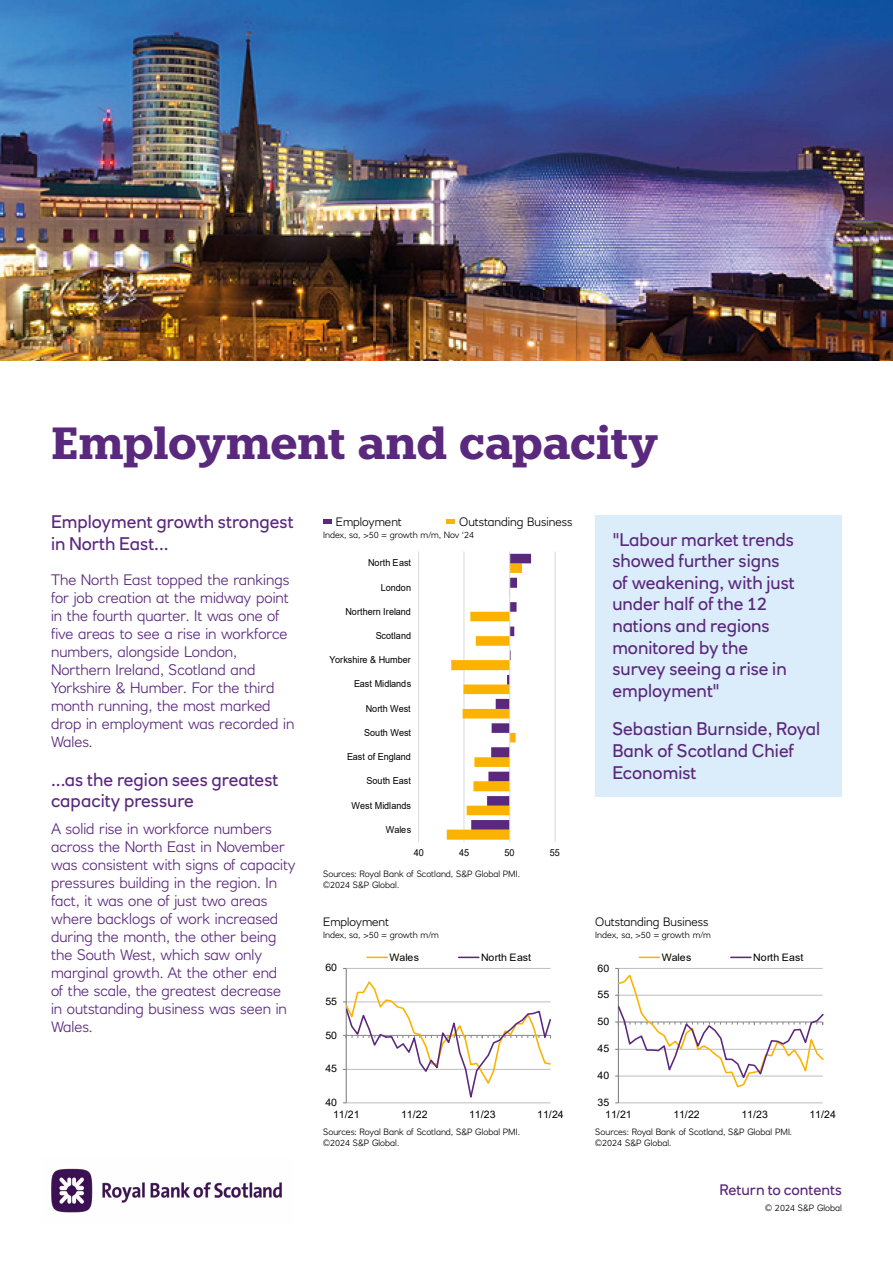
<style>
.page{position:relative;width:893px;height:1263px;background:#fff}
.page>*{position:absolute;margin:0;border:0;box-sizing:border-box;transform-origin:0 0}
.H1_2{font:700 45px "Knile";letter-spacing:-.02em;color:#5a287d}
.t1{font:18px/21.6px "RN House Sans";color:#5a287d}
.t2{font:300 15px/18px "RN House Sans";color:#5a287d}
.t3{font:15px "RN House Sans";color:#5a287d}
.P_Small{font:300 12px "RN House Sans";color:#000}
.t4{font:10.35px "Arial";letter-spacing:-.005em;color:#000}
.t5{font:9.6px "Arial";letter-spacing:-.005em;color:#000;scale:.95 1}
.P_Small-2{font:300 9px/10.8px "RN House Sans";color:#000}
</style>
<div class="page">
<img style="left:51px;top:1168px;width:231px;height:45px">
<hr style="left:346px;top:968px;width:204px;height:1px;background:#bfbfbf">
<hr style="left:346px;top:968px;width:1px;height:135px;background:#7f7f7f">
<svg style="left:343px;top:979px;width:208px;height:124px"></svg>
<hr style="left:367px;top:956px;width:20px;height:2px;background:#fbb200">
<hr style="left:459px;top:956px;width:20px;height:2px;background:#5a287d">
<img style="left:0;top:0;width:893px;height:360px">
<hr style="left:618px;top:1102px;width:205px;height:1px;background:#bfbfbf">
<hr style="left:618px;top:968px;width:1px;height:135px;background:#7f7f7f">
<svg style="left:615px;top:968px;width:208px;height:120px"></svg>
<hr style="left:639px;top:956px;width:20px;height:2px;background:#fbb200">
<hr style="left:731px;top:956px;width:20px;height:2px;background:#5a287d">
<hr style="left:418px;top:551px;width:1px;height:291px;background:#d9d9d9">
<hr style="left:464px;top:551px;width:1px;height:291px;background:#d9d9d9">
<hr style="left:555px;top:551px;width:1px;height:291px;background:#d9d9d9">
<svg style="left:447px;top:554px;width:84px;height:286px"></svg>
<hr style="left:509px;top:551px;width:1px;height:291px;background:#d9d9d9">
<div style="left:323px;top:519px;width:9px;height:5px;background:#5a287d"></div>
<div style="left:446px;top:519px;width:9px;height:5px;background:#fbb200"></div>
<div style="left:595px;top:515px;width:247px;height:282px;background:#dbedfa"></div>
<h1 class="H1_2" style="left:51px;top:414px;width:608px">Employment and capacity</h1>
<p class="t1" style="left:51px;top:511px;width:244px">Employment growth strongest in North East...</p>
<p class="t2" style="left:51px;top:571px;width:245px">The North East topped the rankings for job creation at the midway point in the fourth quarter. It was one of five areas to see a rise in workforce numbers, alongside London,<br>Northern Ireland, Scotland and<br>Yorkshire &amp; Humber. For the third month running, the most marked drop in employment was recorded in<br>Wales.</p>
<p class="t1" style="left:51px;top:768px;width:229px">...as the region sees greatest capacity pressure</p>
<p class="t2" style="left:51px;top:819px;width:246px">A solid rise in workforce numbers across the North East in November was consistent with signs of capacity pressures building in the region. In fact, it was one of just two areas where backlogs of work increased during the month, the other being the South West, which saw only marginal growth. At the other end<br>of the scale, the greatest decrease in outstanding business was seen in<br>Wales.</p>
<p class="P_Small" style="left:459px;top:514px;width:115px">Outstanding Business</p>
<p class="P_Small-2" style="left:323px;top:529px;width:152px">Index, sa, &gt;50 = growth m/m, Nov ‘24</p>
<p class="t1" style="left:612px;top:528px;width:184px">"Labour market trends showed further signs of weakening, with just under half of the 12 nations and regions monitored by the survey seeing a rise in employment"</p>
<p class="t1" style="left:612px;top:718px;width:209px">Sebastian Burnside, Royal<br>Bank of Scotland Chief<br>Economist</p>
<p class="P_Small" style="left:336px;top:514px;width:68px">Employment</p>
<p class="t5" style="left:368px;top:556px;width:47px">North East</p>
<p class="t5" style="left:381px;top:581px;width:34px">London</p>
<p class="t5" style="left:345px;top:605px;width:70px">Northern Ireland</p>
<p class="t5" style="left:376px;top:629px;width:39px">Scotland</p>
<p class="t5" style="left:329px;top:653px;width:87px">Yorkshire &amp; Humber</p>
<p class="t5" style="left:354px;top:677px;width:62px">East Midlands</p>
<p class="t5" style="left:366px;top:702px;width:49px">North West</p>
<p class="t5" style="left:364px;top:726px;width:51px">South West</p>
<p class="t5" style="left:347px;top:750px;width:69px">East of England</p>
<p class="t5" style="left:367px;top:774px;width:48px">South East</p>
<p class="t5" style="left:352px;top:799px;width:64px">West Midlands</p>
<p class="t5" style="left:386px;top:823px;width:28px">Wales</p>
<p class="t5" style="left:414px;top:846px;width:12px">40</p>
<p class="t5" style="left:459px;top:846px;width:12px">45</p>
<p class="t5" style="left:505px;top:846px;width:12px">50</p>
<p class="t5" style="left:550px;top:846px;width:12px">55</p>
<p class="P_Small-2" style="left:323px;top:868px;width:198px">Sources: Royal Bank of Scotland, S&amp;P Global PMI. ©2024 S&amp;P Global.</p>
<p class="P_Small" style="left:323px;top:915px;width:68px">Employment</p>
<p class="P_Small" style="left:595px;top:915px;width:115px">Outstanding Business</p>
<p class="P_Small-2" style="left:323px;top:929px;width:117px">Index, sa, &gt;50 = growth m/m</p>
<p class="P_Small-2" style="left:595px;top:929px;width:117px">Index, sa, &gt;50 = growth m/m</p>
<p class="t4" style="left:325px;top:961px;width:13px">60</p>
<p class="t4" style="left:325px;top:994px;width:13px">55</p>
<p class="t4" style="left:325px;top:1028px;width:13px">50</p>
<p class="t4" style="left:325px;top:1061px;width:13px">45</p>
<p class="t4" style="left:325px;top:1095px;width:13px">40</p>
<p class="t4" style="left:390px;top:950px;width:31px">Wales</p>
<p class="t4" style="left:481px;top:950px;width:52px">North East</p>
<p class="t4" style="left:333px;top:1107px;width:28px">11/21</p>
<p class="t4" style="left:401px;top:1107px;width:28px">11/22</p>
<p class="t4" style="left:469px;top:1107px;width:28px">11/23</p>
<p class="t4" style="left:537px;top:1107px;width:28px">11/24</p>
<p class="P_Small-2" style="left:323px;top:1127px;width:198px">Sources: Royal Bank of Scotland, S&amp;P Global PMI. ©2024 S&amp;P Global.</p>
<p class="t4" style="left:598px;top:961px;width:13px">60</p>
<p class="t4" style="left:598px;top:988px;width:13px">55</p>
<p class="t4" style="left:598px;top:1014px;width:13px">50</p>
<p class="t4" style="left:598px;top:1041px;width:13px">45</p>
<p class="t4" style="left:598px;top:1068px;width:13px">40</p>
<p class="t4" style="left:598px;top:1095px;width:13px">35</p>
<p class="t4" style="left:662px;top:950px;width:31px">Wales</p>
<p class="t4" style="left:753px;top:950px;width:52px">North East</p>
<p class="t4" style="left:605px;top:1107px;width:28px">11/21</p>
<p class="t4" style="left:673px;top:1107px;width:28px">11/22</p>
<p class="t4" style="left:741px;top:1107px;width:28px">11/23</p>
<p class="t4" style="left:809px;top:1107px;width:28px">11/24</p>
<p class="P_Small-2" style="left:595px;top:1127px;width:198px">Sources: Royal Bank of Scotland, S&amp;P Global PMI. ©2024 S&amp;P Global.</p>
<p class="t3" style="left:719px;top:1180px;width:124px">Return to contents</p>
<p class="P_Small-2" style="left:765px;top:1203px;width:78px">© 2024 S&amp;P Global</p>
</div>
